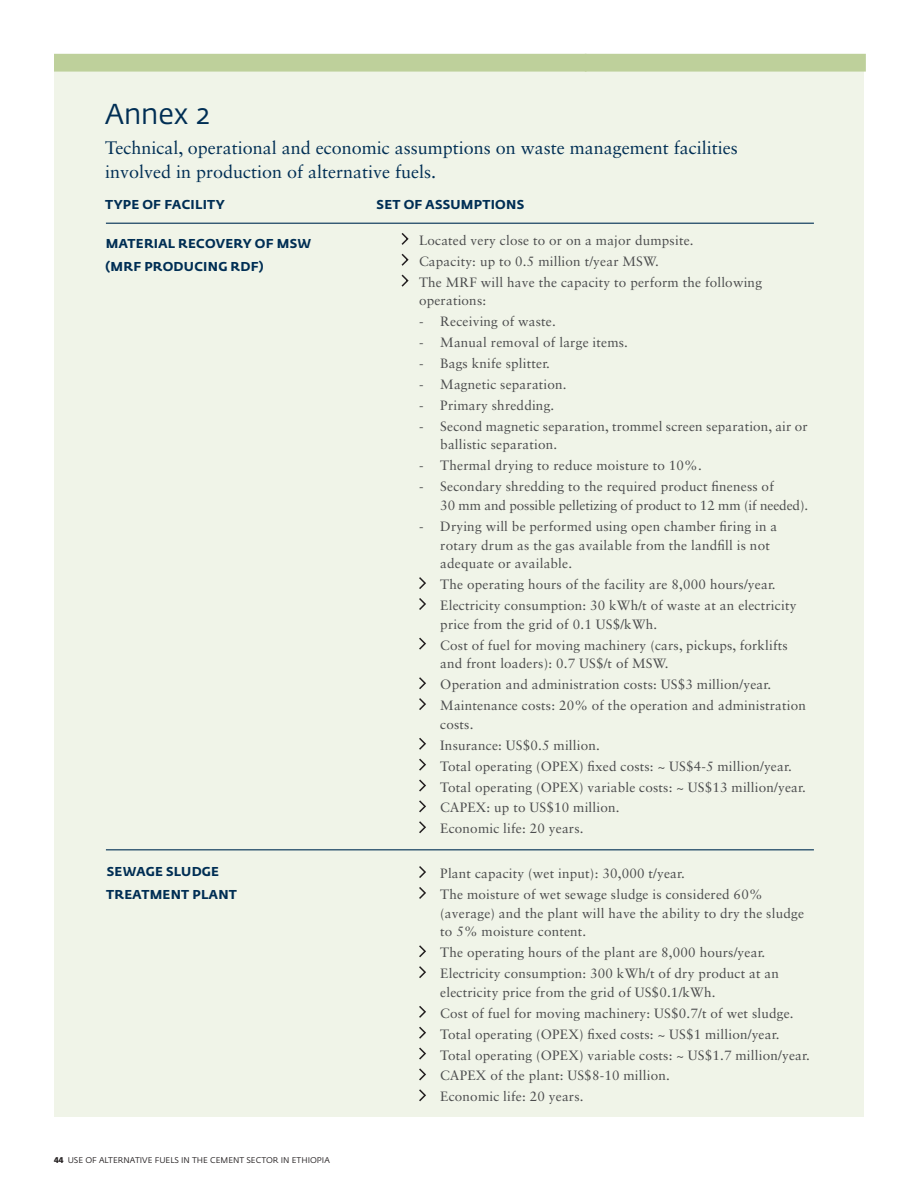
<style>
.page{position:relative;width:918px;height:1188px;background:#fff}
.page>*{position:absolute;margin:0;border:0;box-sizing:border-box;transform-origin:0 0}
.t1{font:28.5px "Fedra Sans Std";color:#002e54}
.t2{font:18px/24px "Sabon LT Std";color:#002e54}
.t3{font:13.5px/20.9px "Sabon LT Std";letter-spacing:.015em;color:#4b4c4d}
.t4{font:700 12.75px/22.5px "Fedra Sans Std";letter-spacing:.02em;color:#002e54}
.t5{font:8.25px "Fedra Sans Std";color:#231f20}
.s1{font-weight:700}
</style>
<div class="page">
<div style="left:54px;top:54px;width:810px;height:1063px;background:#f0f4e8"></div>
<div style="left:54px;top:54px;width:533px;height:18px;background:#bed09b"></div>
<div style="left:585px;top:54px;width:281px;height:18px;background:#bed09b"></div>
<hr style="left:106px;top:223px;width:708px;height:1px;background:#002e54">
<hr style="left:106px;top:849px;width:708px;height:1px;background:#002e54">
<svg style="left:401px;top:233px;width:8px;height:12px"></svg>
<svg style="left:401px;top:253px;width:8px;height:13px"></svg>
<svg style="left:401px;top:274px;width:8px;height:13px"></svg>
<svg style="left:419px;top:577px;width:7px;height:33px"></svg>
<svg style="left:419px;top:637px;width:7px;height:13px"></svg>
<svg style="left:419px;top:677px;width:7px;height:13px"></svg>
<svg style="left:419px;top:698px;width:7px;height:12px"></svg>
<svg style="left:419px;top:737px;width:7px;height:13px"></svg>
<svg style="left:419px;top:758px;width:7px;height:13px"></svg>
<svg style="left:419px;top:779px;width:7px;height:13px"></svg>
<svg style="left:419px;top:800px;width:7px;height:13px"></svg>
<svg style="left:419px;top:821px;width:7px;height:13px"></svg>
<svg style="left:419px;top:866px;width:7px;height:33px"></svg>
<svg style="left:419px;top:945px;width:7px;height:13px"></svg>
<svg style="left:419px;top:966px;width:7px;height:12px"></svg>
<svg style="left:419px;top:1006px;width:7px;height:12px"></svg>
<svg style="left:419px;top:1026px;width:7px;height:13px"></svg>
<svg style="left:419px;top:1047px;width:7px;height:13px"></svg>
<svg style="left:419px;top:1068px;width:7px;height:13px"></svg>
<svg style="left:419px;top:1089px;width:7px;height:13px"></svg>
<h1 class="t1" style="left:105px;top:97px;width:106px">Annex 2</h1>
<h2 class="t2" style="left:105px;top:136px;width:634px">Technical, operational and economic assumptions on waste management facilities involved in production of alternative fuels.</h2>
<p class="t4" style="left:377px;top:193px;width:148px">SET OF ASSUMPTIONS</p>
<p class="t3" style="left:419px;top:230px;width:345px">Located very close to or on a major dumpsite.<br>Capacity: up to 0.5 million t/year MSW.<br>The MRF will have the capacity to perform the following</p>
<p class="t3" style="left:419px;top:290px;width:69px">operations:</p>
<p class="t3" style="left:419px;top:311px;width:138px">- Receiving of waste.</p>
<p class="t3" style="left:419px;top:332px;width:210px">- Manual removal of large items.</p>
<p class="t3" style="left:419px;top:353px;width:132px">- Bags knife splitter.</p>
<p class="t3" style="left:419px;top:374px;width:149px">- Magnetic separation.</p>
<p class="t3" style="left:419px;top:394px;width:137px">- Primary shredding.</p>
<p class="t3" style="left:440px;top:416px;width:369px;line-height:18.8px;text-indent:-21px">- Second magnetic separation, trommel screen separation, air or ballistic separation.</p>
<p class="t3" style="left:419px;top:455px;width:284px">- Thermal drying to reduce moisture to 10%.</p>
<p class="t3" style="left:440px;top:477px;width:369px;line-height:18.8px;text-indent:-21px">- Secondary shredding to the required product fineness of<br>30 mm and possible pelletizing of product to 12 mm (if needed).</p>
<p class="t3" style="left:440px;top:517px;width:338px;line-height:18.8px;text-indent:-21px">- Drying will be performed using open chamber firing in a rotary drum as the gas available from the landfill is not adequate or available.</p>
<p class="t3" style="left:440px;top:574px;width:358px">The operating hours of the facility are 8,000 hours/year.<br>Electricity consumption: 30 kWh/t of waste at an electricity</p>
<p class="t3" style="left:440px;top:614px;width:349px">price from the grid of 0.1 US$/kWh.<br>Cost of fuel for moving machinery (cars, pickups, forklifts</p>
<p class="t3" style="left:440px;top:653px;width:367px">and front loaders): 0.7 US$/t of MSW.<br>Operation and administration costs: US$3 million/year.<br>Maintenance costs: 20% of the operation and administration</p>
<p class="t3" style="left:440px;top:714px;width:367px">costs.<br>Insurance: US$0.5 million.<br>Total operating (OPEX) fixed costs: ~ US$4-5 million/year.<br>Total operating (OPEX) variable costs: ~ US$13 million/year.<br>CAPEX: up to US$10 million.<br>Economic life: 20 years.</p>
<p class="t3" style="left:440px;top:863px;width:324px">Plant capacity (wet input): 30,000 t/year.<br>The moisture of wet sewage sludge is considered 60%</p>
<p class="t3" style="left:440px;top:903px;width:365px;line-height:18.8px">(average) and the plant will have the ability to dry the sludge to 5% moisture content.</p>
<p class="t3" style="left:440px;top:942px;width:340px">The operating hours of the plant are 8,000 hours/year.<br>Electricity consumption: 300 kWh/t of dry product at an</p>
<p class="t3" style="left:440px;top:982px;width:371px">electricity price from the grid of US$0.1/kWh.<br>Cost of fuel for moving machinery: US$0.7/t of wet sludge.<br>Total operating (OPEX) fixed costs: ~ US$1 million/year.<br>Total operating (OPEX) variable costs: ~ US$1.7 million/year.<br>CAPEX of the plant: US$8-10 million.<br>Economic life: 20 years.</p>
<p class="t4" style="left:105px;top:193px;width:121px">TYPE OF FACILITY</p>
<p class="t4" style="left:106px;top:232px;width:23px">MATERIAL</p>
<p class="t4" style="left:178px;top:232px;width:11px">RECOVERY</p>
<p class="t4" style="left:255px;top:232px;width:58px">OF MSW</p>
<p class="t4" style="left:106px;top:255px;width:49px">(MRF PRODUCIN</p>
<p class="t4" style="left:218px;top:255px;width:47px">G RDF)</p>
<p class="t4" style="left:106px;top:860px;width:132px">SEWAGE SLUDGE<br>TREATMENT PLANT</p>
<p class="t5" style="left:54px;top:1155px;width:277px"><span class="s1">44</span> USE OF ALTERNATIVE FUELS IN TH E CEM ENT SECTOR IN ETHIOPIA</p>
</div>
